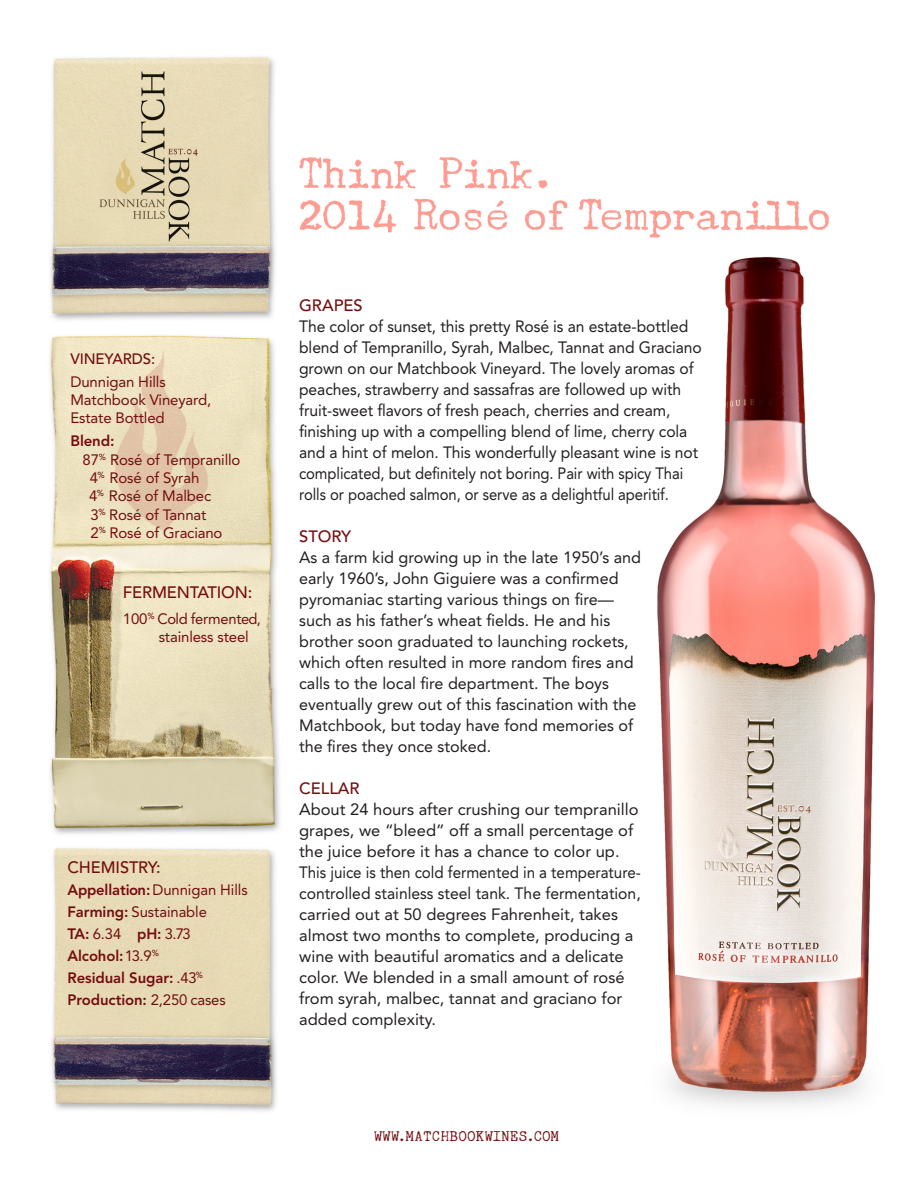
<style>
.page{position:relative;width:918px;height:1188px;background:#fff}
.page>*{position:absolute;margin:0;border:0;box-sizing:border-box;transform-origin:0 0}
.t1{font:500 16.5px "Avenir";letter-spacing:-.01em;color:#730e10}
.t2{font:16.35px/21px "Avenir";color:#231f20;scale:.96 1}
.t3{font:16.35px/21px "Avenir";color:#231f20}
.t4{font:500 16.35px "Avenir";color:#730e10}
.t5{font:15px "Avenir";letter-spacing:-.01em;color:#730e10}
.t6{font:800 15px "Avenir";letter-spacing:-.005em;color:#730e10}
.t7{font:500 15px "Avenir";letter-spacing:-.01em;color:#730e10}
.t8{font:13.5px "Underwood Champion";letter-spacing:.065em;color:#730e10}
.s1{font-weight:800}
.s2{font-weight:400}
</style>
<div class="page">
<img style="left:49px;top:56px;width:826px;height:1055px">
<p class="t7" style="left:70px;top:350px;width:86px">VINEYARDS:</p>
<p class="t5" style="left:70px;top:373px;width:97px">Dunnigan Hills</p>
<p class="t5" style="left:70px;top:391px;width:142px">Matchbook Vineyard,</p>
<p class="t5" style="left:70px;top:409px;width:96px">Estate Bottled</p>
<p class="t6" style="left:70px;top:432px;width:45px">Blend:</p>
<p class="t5" style="left:83px;top:451px;width:159px">87<sup>%</sup> Rosé of Tempranillo</p>
<p class="t5" style="left:90px;top:469px;width:111px">4<sup>%</sup> Rosé of Syrah</p>
<p class="t5" style="left:89px;top:487px;width:124px">4<sup>%</sup> Rosé of Malbec</p>
<p class="t5" style="left:91px;top:506px;width:117px">3<sup>%</sup> Rosé of Tannat</p>
<p class="t5" style="left:91px;top:524px;width:133px">2<sup>%</sup> Rosé of Graciano</p>
<p class="t1" style="left:123px;top:583px;width:131px">FERMENTATION:</p>
<p class="t5" style="left:123px;top:610px;width:139px">100<sup>%</sup> Cold fermented,</p>
<p class="t5" style="left:159px;top:628px;width:92px">stainless steel</p>
<p class="t1" style="left:67px;top:857px;width:95px">CHEMISTRY:</p>
<p class="t5" style="left:67px;top:881px;width:182px"><span class="s1">Appellation:</span>Dunnigan Hills</p>
<p class="t5" style="left:67px;top:903px;width:141px"><span class="s1">Farming:</span> Sustainable</p>
<p class="t5" style="left:67px;top:925px;width:125px"><span class="s1">TA:</span> 6.34 <span class="s1">pH:</span> 3.73</p>
<p class="t6" style="left:67px;top:947px;width:93px">Alcohol:<span class="s2">13.9</span><sup>%</sup></p>
<p class="t6" style="left:67px;top:969px;width:137px">Residual Sugar: <span class="s2">.43</span><sup>%</sup></p>
<p class="t6" style="left:67px;top:991px;width:160px">Production: <span class="s2">2,250 cases</span></p>
<p class="t4" style="left:299px;top:296px;width:65px">GRAPES</p>
<p class="t2" style="left:299px;top:316px;width:421px">The color of sunset, this pretty Rosé is an estate-bottled blend of Tempranillo, Syrah, Malbec, Tannat and Graciano grown on our Matchbook Vineyard. The lovely aromas of peaches, strawberry and sassafras are followed up with fruit-sweet flavors of fresh peach, cherries and cream, finishing up with a compelling blend of lime, cherry cola and a hint of melon. This wonderfully pleasant wine is not complicated, but definitely not boring. Pair with spicy Thai rolls or poached salmon, or serve as a delightful aperitif.</p>
<p class="t4" style="left:299px;top:527px;width:54px">STORY</p>
<p class="t3" style="left:299px;top:547px;width:343px">As a farm kid growing up in the late 1950’s and early 1960’s, John Giguiere was a confirmed pyromaniac starting various things on fire— such as his father’s wheat fields. He and his brother soon graduated to launching rockets, which often resulted in more random fires and calls to the local fire department. The boys eventually grew out of this fascination with the Matchbook, but today have fond memories of the fires they once stoked.</p>
<p class="t4" style="left:299px;top:779px;width:62px">CELLAR</p>
<p class="t3" style="left:299px;top:799px;width:343px">About 24 hours after crushing our tempranillo grapes, we “bleed” off a small percentage of the juice before it has a chance to color up.<br>This juice is then cold fermented in a temperature-</p>
<p class="t2" style="left:299px;top:883px;width:358px">controlled stainless steel tank. The fermentation, carried out at 50 degrees Fahrenheit, takes almost two months to complete, producing a wine with beautiful aromatics and a delicate color. We blended in a small amount of rosé from syrah, malbec, tannat and graciano for added complexity.</p>
<p class="t8" style="left:374px;top:1129px;width:186px">WWW.MATCHBOOKWINES.COM</p>
</div>
